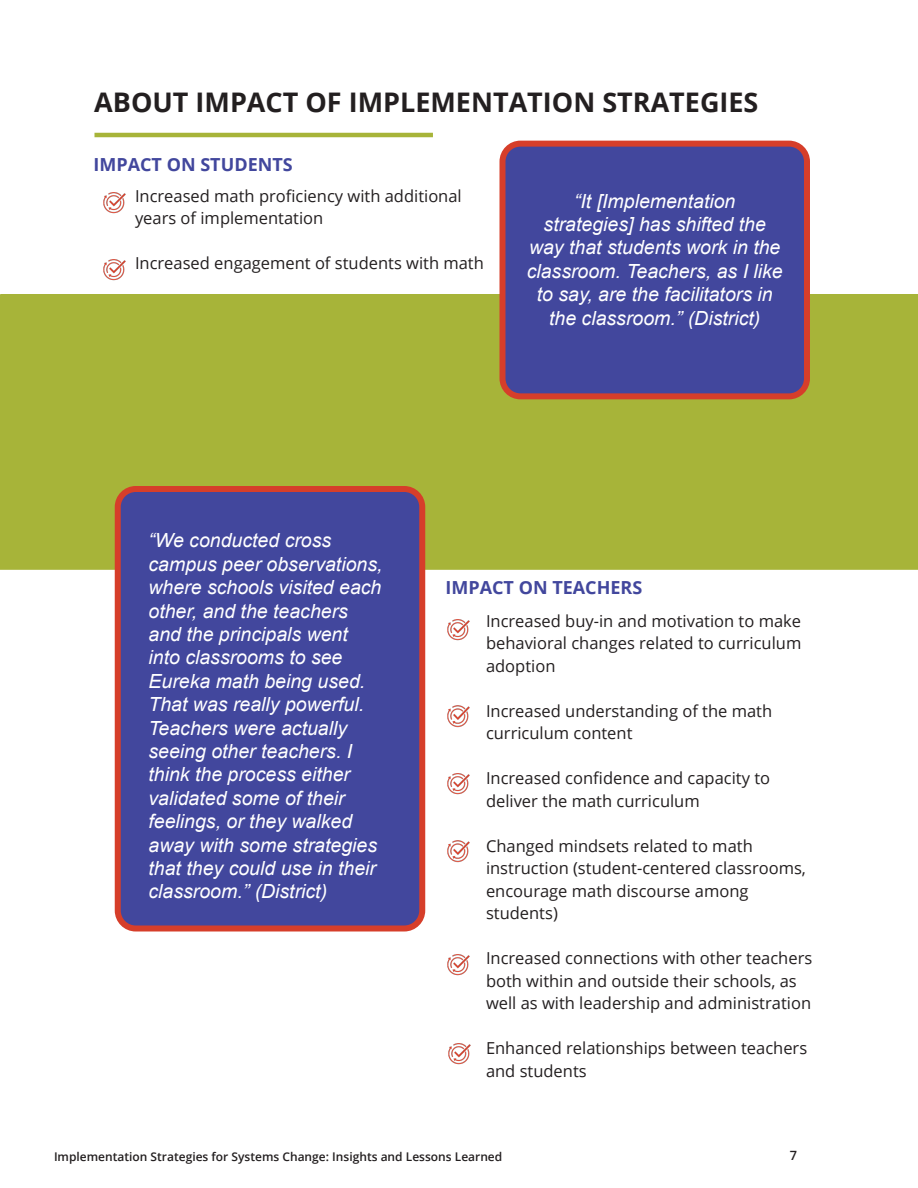
<style>
.page{position:relative;width:918px;height:1188px;background:#fff}
.page>*{position:absolute;margin:0;border:0;box-sizing:border-box;transform-origin:0 0}
.H2_Page_Header_-_Bla{font:700 27px "Open Sans";color:#231f20}
.Page_Section_Number{font:italic 19.5px/23.4px "Arial";color:#fff;text-align:center}
.H4_Page_Section_Titl{font:700 18px "Open Sans";color:#42479d}
.body{font:16.5px/22.5px "Open Sans";color:#231f20}
.t1{font:600 12.75px "Open Sans";color:#231f20}
.t2{font:600 12px "Open Sans";color:#231f20}
</style>
<div class="page">
<div style="left:1px;top:295px;width:916px;height:274px;background:#a7b439"></div>
<div style="left:0;top:294px;width:918px;height:276px;border:2px solid #a7b439"></div>
<hr style="left:94px;top:133px;width:339px;height:4px;background:#a7b439">
<div style="left:502px;top:144px;width:305px;height:252px;background:#42479d;border-radius:18px"></div>
<div style="left:500px;top:141px;width:310px;height:258px;border:6px solid #d63e2a;border-radius:18px"></div>
<div style="left:118px;top:489px;width:304px;height:439px;background:#42479d;border-radius:18px"></div>
<div style="left:115px;top:486px;width:310px;height:446px;border:6px solid #d63e2a;border-radius:18px"></div>
<img style="left:103px;top:192px;width:23px;height:22px">
<img style="left:103px;top:259px;width:23px;height:22px">
<img style="left:447px;top:619px;width:23px;height:22px">
<img style="left:447px;top:705px;width:23px;height:23px">
<img style="left:447px;top:773px;width:23px;height:22px">
<img style="left:447px;top:840px;width:23px;height:23px">
<img style="left:447px;top:954px;width:23px;height:22px">
<img style="left:448px;top:1043px;width:23px;height:22px">
<p class="H2_Page_Header_-_Bla" style="left:94px;top:83px;width:666px">ABOUT IMPACT OF IMPLEMENTATION STRATEGIES</p>
<p class="H4_Page_Section_Titl" style="left:94px;top:152px;width:201px">IMPACT ON STUDENTS</p>
<p class="body" style="left:135px;top:184px;width:328px">Increased math proficiency with additional years of implementation</p>
<p class="body" style="left:135px;top:251px;width:350px">Increased engagement of students with math</p>
<p class="Page_Section_Number" style="left:527px;top:189px;width:258px">“It [Implementation strategies] has shifted the way that students work in the classroom. Teachers, as I like to say, are the facilitators in the classroom.” (District)</p>
<p class="Page_Section_Number" style="left:148px;top:529px;width:236px;text-align:left">“We conducted cross campus peer observations, where schools visited each other, and the teachers and the principals went into classrooms to see<br>Eureka math being used.<br>That was really powerful.<br>Teachers were actually seeing other teachers. I think the process either validated some of their feelings, or they walked away with some strategies that they could use in their classroom.” (District)</p>
<p class="H4_Page_Section_Titl" style="left:446px;top:575px;width:198px">IMPACT ON TEACHERS</p>
<p class="body" style="left:486px;top:609px;width:317px;text-align:justify">Increased buy-in and motivation to make behavioral changes related to curriculum adoption</p>
<p class="body" style="left:486px;top:699px;width:288px">Increased understanding of the math curriculum content</p>
<p class="body" style="left:486px;top:767px;width:286px">Increased confidence and capacity to deliver the math curriculum</p>
<p class="body" style="left:486px;top:834px;width:322px">Changed mindsets related to math instruction (student-centered classrooms, encourage math discourse among students)</p>
<p class="body" style="left:486px;top:947px;width:328px">Increased connections with other teachers both within and outside their schools, as well as with leadership and administration</p>
<p class="body" style="left:486px;top:1037px;width:323px">Enhanced relationships between teachers and students</p>
<p class="t2" style="left:54px;top:1149px;width:450px">Implementation Strategies for Systems Change: Insights and Lessons Learned</p>
<p class="t1" style="left:790px;top:1147px;width:9px">7</p>
</div>
